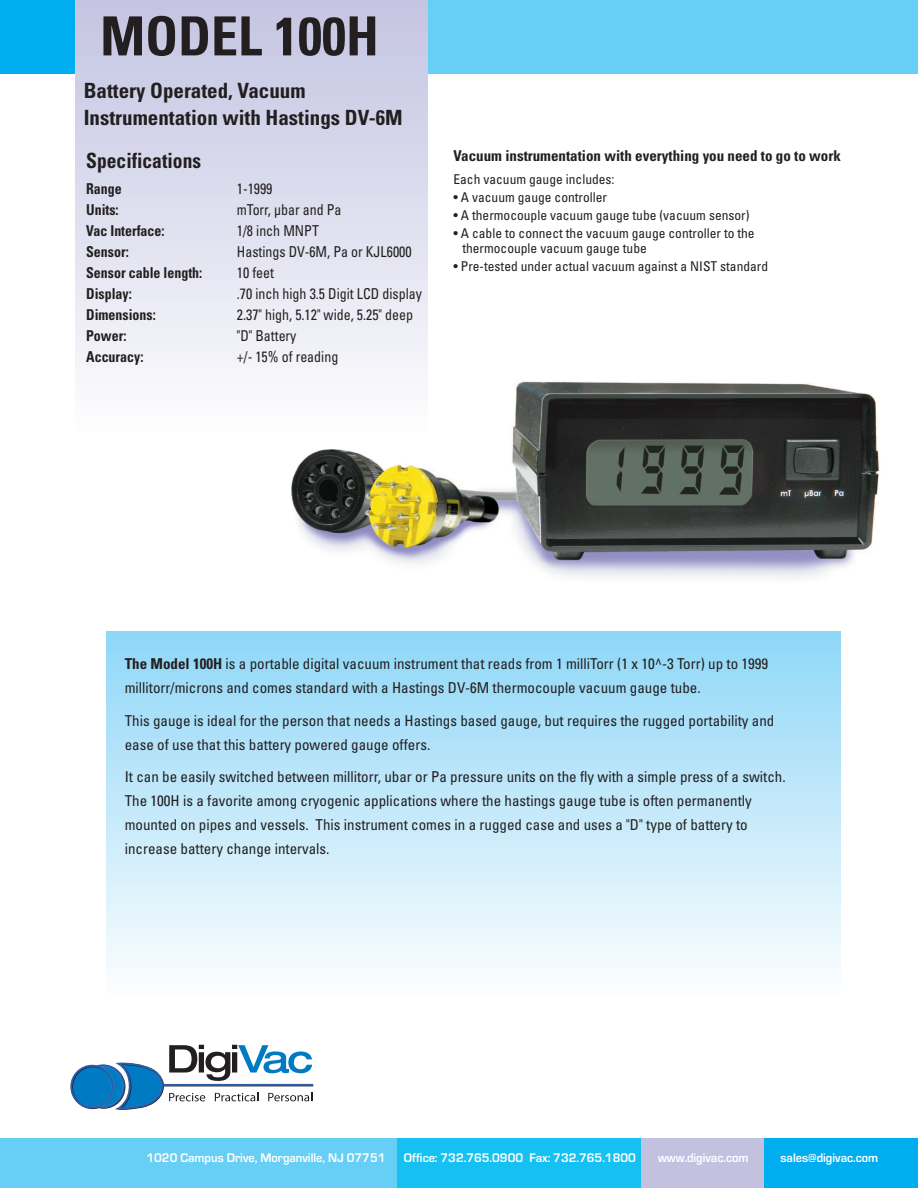
<style>
.page{position:relative;width:918px;height:1188px;background:#fff}
.page>*{position:absolute;margin:0;border:0;box-sizing:border-box;transform-origin:0 0}
.t1{font:700 condensed 54px "Univers";color:#231f20}
.t2{font:700 condensed 21px/27px "Univers";color:#231f20}
.t3{font:700 condensed 21px "Univers";color:#231f20;scale:.93 1}
.t4{font:condensed 15px/24px "Univers";color:#231f20}
.t5{font:condensed 15px "Univers";color:#231f20;scale:.93 1}
.t6{font:700 condensed 15px "Univers";color:#231f20;scale:.93 1}
.t7{font:700 condensed 15px "Univers";color:#231f20}
.t8{font:condensed 13.5px/15px "Univers";color:#231f20}
.t9{font:700 12.9px "Eurostile";color:#fff;scale:.95 1}
.s1{font-weight:700}
</style>
<div class="page">
<svg style="left:70px;top:1045px;width:243px;height:65px"></svg>
<img style="left:291px;top:381px;width:589px;height:197px">
<div style="left:394px;top:1138px;width:248px;height:50px;background:#15c0f2"></div>
<div style="left:761px;top:1138px;width:157px;height:50px;background:#00aeef"></div>
<div style="left:0;top:1138px;width:397px;height:50px;background:#67cef5"></div>
<div style="left:376px;top:0;width:542px;height:73px;background:#67cef5"></div>
<div style="left:0;top:0;width:122px;height:74px;background:#00aeef"></div>
<div style="left:641px;top:1138px;width:123px;height:50px;background:#c2c2e0"></div>
<div style="left:75px;top:0;width:352px;height:432px;background:linear-gradient(to bottom,#c3c3e2,#fcfdfe)"></div>
<div style="left:107px;top:632px;width:734px;height:363px;background:linear-gradient(to bottom,#8fd7f7,#fdfdfe)"></div>
<h1 class="t1" style="left:100px;top:16px;width:280px">MODEL 100H</h1>
<h2 class="t2" style="left:84px;top:78px;width:320px">Battery Operated, Vacuum<br>Instrumentation with Hastings DV-6M</h2>
<h2 class="t3" style="left:86px;top:153px;width:125px">Specifications</h2>
<p class="t6" style="left:86px;top:184px;width:40px">Range</p>
<p class="t5" style="left:237px;top:184px;width:40px">1-1999</p>
<p class="t6" style="left:86px;top:205px;width:36px">Units:</p>
<p class="t5" style="left:237px;top:205px;width:114px">mTorr, µbar and Pa</p>
<p class="t6" style="left:86px;top:226px;width:86px">Vac Interface:</p>
<p class="t5" style="left:237px;top:226px;width:90px">1/8 inch MNPT</p>
<p class="t6" style="left:86px;top:247px;width:47px">Sensor:</p>
<p class="t5" style="left:237px;top:247px;width:189px">Hastings DV-6M, Pa or KJL6000</p>
<p class="t6" style="left:86px;top:268px;width:126px">Sensor cable length:</p>
<p class="t5" style="left:237px;top:268px;width:41px">10 feet</p>
<p class="t6" style="left:86px;top:289px;width:51px">Display:</p>
<p class="t5" style="left:237px;top:289px;width:201px">.70 inch high 3.5 Digit LCD display</p>
<p class="t6" style="left:86px;top:310px;width:76px">Dimensions:</p>
<p class="t5" style="left:237px;top:310px;width:191px">2.37" high, 5.12" wide, 5.25" deep</p>
<p class="t6" style="left:86px;top:331px;width:45px">Power:</p>
<p class="t5" style="left:237px;top:331px;width:66px">"D" Battery</p>
<p class="t6" style="left:86px;top:352px;width:63px">Accuracy:</p>
<p class="t5" style="left:237px;top:352px;width:111px">+/- 15% of reading</p>
<p class="t7" style="left:453px;top:150px;width:389px">Vacuum instrumentation with everything you need to go to work</p>
<p class="t8" style="left:453px;top:173px;width:163px">Each vacuum gauge includes:</p>
<p class="t8" style="left:453px;top:191px;width:155px">• A vacuum gauge controller</p>
<p class="t8" style="left:453px;top:209px;width:298px">• A thermocouple vacuum gauge tube (vacuum sensor)</p>
<p class="t8" style="left:462px;top:227px;width:294px;text-indent:-9px">• A cable to connect the vacuum gauge controller to the thermocouple vacuum gauge tube</p>
<p class="t8" style="left:453px;top:260px;width:316px">• Pre-tested under actual vacuum against a NIST standard</p>
<p class="t4" style="left:125px;top:653px;width:645px"><span class="s1">The Model 100H</span> is a portable digital vacuum instrument that reads from 1 milliTorr (1 x 10^-3 Torr) up to 1999 millitorr/microns and comes standard with a Hastings DV-6M thermocouple vacuum gauge tube.</p>
<p class="t4" style="left:125px;top:710px;width:651px">This gauge is ideal for the person that needs a Hastings based gauge, but requires the rugged portability and ease of use that this battery powered gauge offers.</p>
<p class="t4" style="left:125px;top:766px;width:662px">It can be easily switched between millitorr, ubar or Pa pressure units on the fly with a simple press of a switch.<br>The 100H is a favorite among cryogenic applications where the hastings gauge tube is often permanently mounted on pipes and vessels. This instrument comes in a rugged case and uses a "D" type of battery to increase battery change intervals.</p>
<p class="t9" style="left:146px;top:1148px;width:253px">1020 Campus Drive, Morganville, NJ 07751</p>
<p class="t9" style="left:404px;top:1148px;width:246px">Office: 732.765.0900 Fax: 732.765.1800</p>
<p class="t9" style="left:658px;top:1148px;width:97px">www.digivac.com</p>
<p class="t9" style="left:781px;top:1148px;width:104px">sales@digivac.com</p>
</div>
